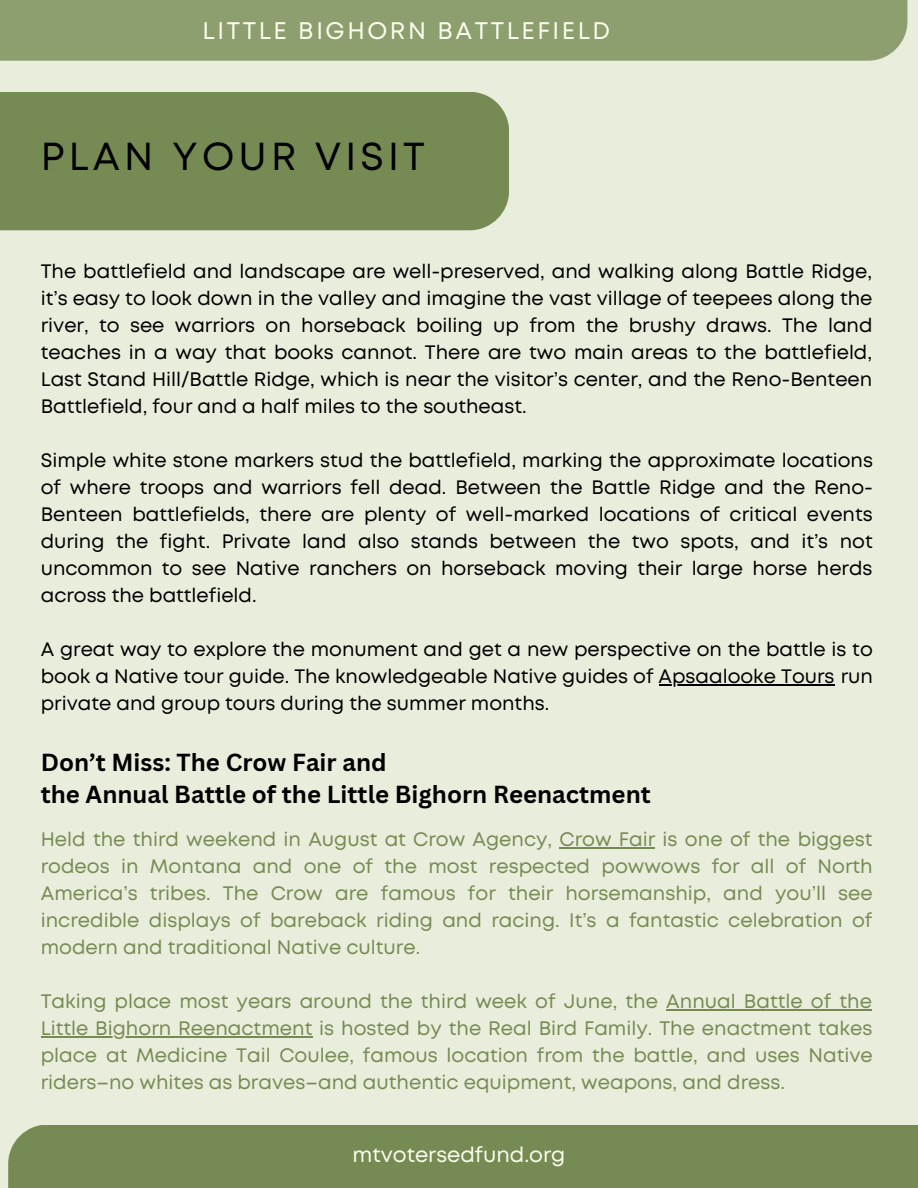
<style>
.page{position:relative;width:918px;height:1188px;background:#e9eddb}
.page>*{position:absolute;margin:0;border:0;box-sizing:border-box;transform-origin:0 0}
.t1{font:39px "Mont";letter-spacing:.11em;color:#000}
.t2{font:700 24px "Canva Sans";color:#000}
.t3{font:24px "Mont";letter-spacing:.11em;color:#fbffed}
.t4{font:21px "Mont";color:#fbffed}
.t5{font:19.5px/27px "Mont";color:#000;text-align:justify}
.t6{font:19.5px/27px "Mont";color:#768b54;text-align:justify}
</style>
<div class="page">
<div style="left:0;top:92px;width:509px;height:138px;background:#768b54"></div>
<div style="left:8px;top:1125px;width:910px;height:63px;background:#768b54"></div>
<div style="left:0;top:0;width:907px;height:61px;background:#8d9e6f"></div>
<hr style="left:659px;top:684px;width:176px;height:1px;background:#000">
<hr style="left:560px;top:847px;width:95px;height:1px;background:#768b54">
<hr style="left:666px;top:1009px;width:206px;height:1px;background:#768b54">
<hr style="left:41px;top:1036px;width:271px;height:1px;background:#768b54">
<p class="t3" style="left:203px;top:22px;width:409px">LITTLE BIGHORN BATTLEFIELD</p>
<p class="t1" style="left:41px;top:141px;width:386px">PLAN YOUR VISIT</p>
<p class="t5" style="left:41px;top:259px;width:833px">The battlefield and landscape are well-preserved, and walking along Battle Ridge, it’s easy to look down in the valley and imagine the vast village of teepees along the river, to see warriors on horseback boiling up from the brushy draws. The land teaches in a way that books cannot. There are two main areas to the battlefield, Last Stand Hill/Battle Ridge, which is near the visitor’s center, and the Reno-Benteen Battlefield, four and a half miles to the southeast.</p>
<p class="t5" style="left:41px;top:448px;width:834px">Simple white stone markers stud the battlefield, marking the approximate locations of where troops and warriors fell dead. Between the Battle Ridge and the Reno-Benteen battlefields, there are plenty of well-marked locations of critical events during the fight. Private land also stands between the two spots, and it’s not uncommon to see Native ranchers on horseback moving their large horse herds across the battlefield.</p>
<p class="t5" style="left:41px;top:637px;width:834px">A great way to explore the monument and get a new perspective on the battle is to book a Native tour guide. The knowledgeable Native guides of Apsaalooke Tours run private and group tours during the summer months.</p>
<p class="t2" style="left:41px;top:745px;width:347px">Don’t Miss: The Crow Fair and</p>
<p class="t2" style="left:41px;top:778px;width:612px">the Annual Battle of the Little Bighorn Reenactment</p>
<p class="t6" style="left:41px;top:827px;width:834px">Held the third weekend in August at Crow Agency, Crow Fair is one of the biggest rodeos in Montana and one of the most respected powwows for all of North America’s tribes. The Crow are famous for their horsemanship, and you’ll see incredible displays of bareback riding and racing. It’s a fantastic celebration of modern and traditional Native culture.</p>
<p class="t6" style="left:41px;top:989px;width:834px">Taking place most years around the third week of June, the Annual Battle of the Little Bighorn Reenactment is hosted by the Real Bird Family. The enactment takes place at Medicine Tail Coulee, famous location from the battle, and uses Native riders–no whites as braves–and authentic equipment, weapons, and dress.</p>
<p class="t4" style="left:353px;top:1147px;width:214px">mtvotersedfund.org</p>
</div>
